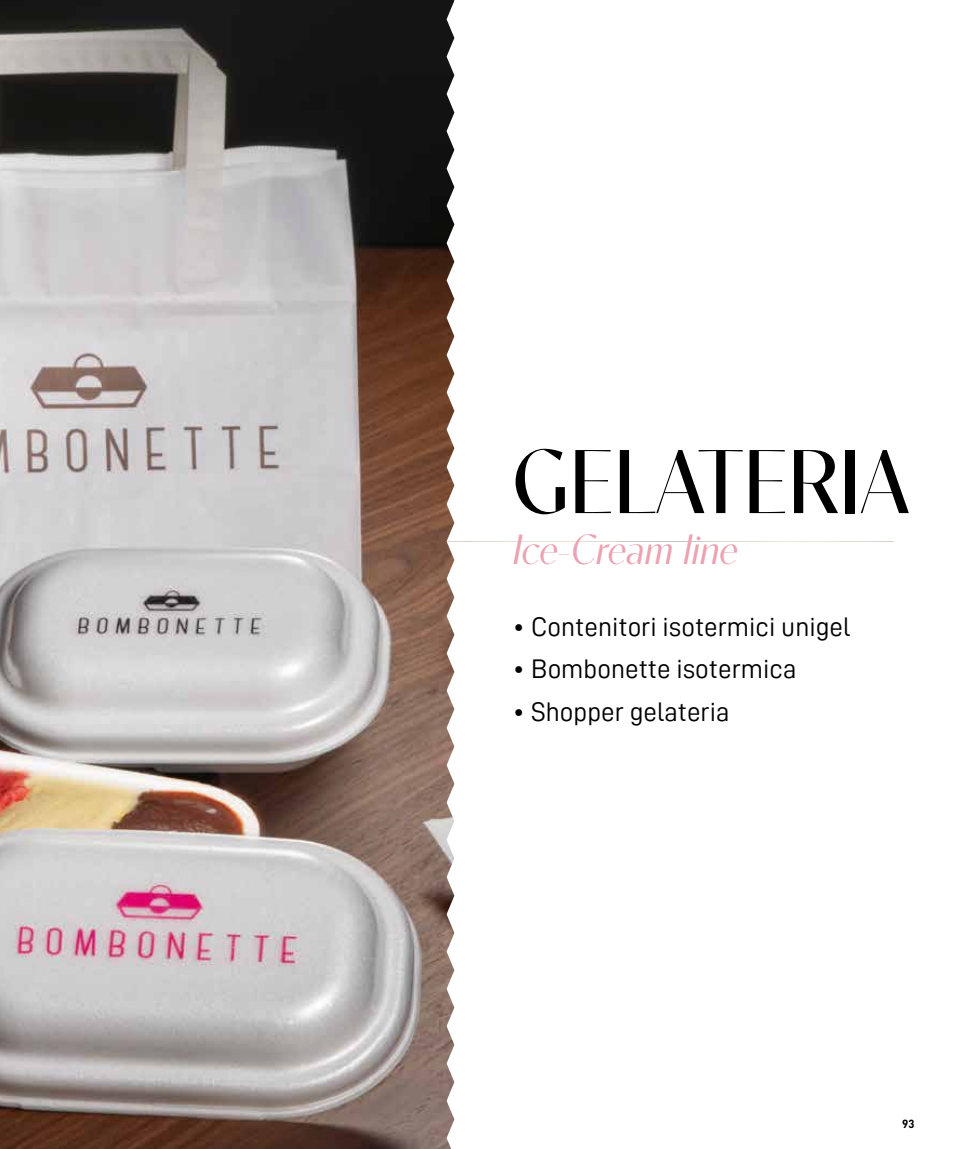
<style>
.page{position:relative;width:957px;height:1149px;background:#fff}
.page>*{position:absolute;margin:0;border:0;box-sizing:border-box;transform-origin:0 0}
.t1{font:90px "Contralto Big";color:#000}
.t2{font:italic 300 42px "Contralto Big";color:#eba2b1}
.t3{font:27px "D DIN";color:#000}
.t4{font:12px "D DIN Bold";color:#000}
</style>
<div class="page">
<img style="left:0;top:0;width:446px;height:1148px">
<svg style="left:446px;top:541px;width:448px;height:607px"></svg>
<svg style="left:446px;top:0;width:9px;height:541px"></svg>
<h1 class="t1" style="left:512px;top:414px;width:398px">GELATERIA</h1>
<h2 class="t2" style="left:512px;top:518px;width:227px">Ice-Cream line</h2>
<p class="t3" style="left:512px;top:612px;width:339px">• Contenitori isotermici unigel</p>
<p class="t3" style="left:512px;top:654px;width:285px">• Bombonette isotermica</p>
<p class="t3" style="left:512px;top:696px;width:218px">• Shopper gelateria</p>
<p class="t4" style="left:902px;top:1116px;width:14px">93</p>
</div>
